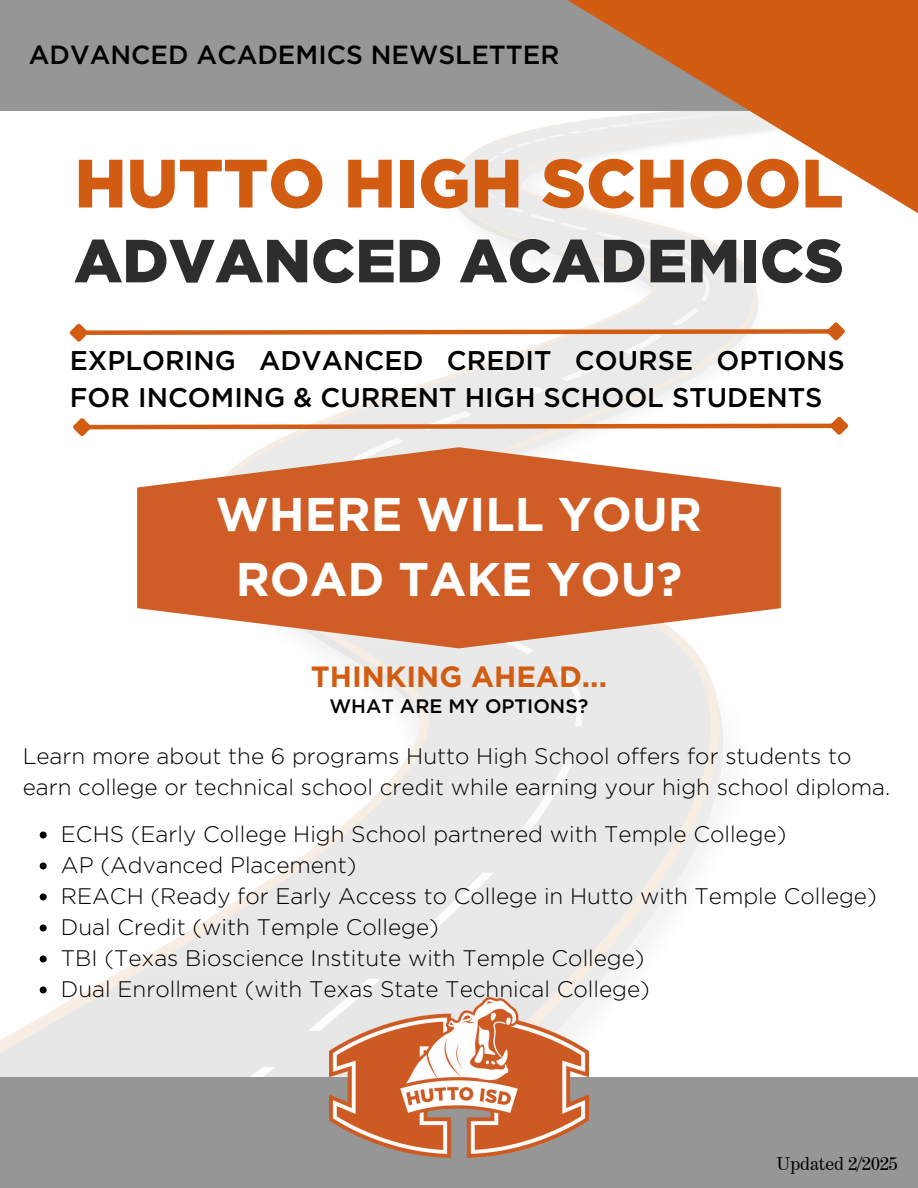
<style>
.page{position:relative;width:918px;height:1188px;background:#fff}
.page>*{position:absolute;margin:0;border:0;box-sizing:border-box;transform-origin:0 0}
.t1{font:900 68.25px "Gotham";color:#d25d12}
.t2{font:900 60.75px "Gotham";color:#2d2d2d}
.t3{font:700 47.25px/65.2px "Gotham";color:#fff;text-align:center}
.t4{font:700 29.25px "Gotham";color:#d25d12}
.t5{font:500 27px/37.2px "Gotham";color:#000}
.t6{font:500 26.25px "Gotham";color:#000}
.t7{font:300 22.5px/31px "Gotham";color:#000}
.t8{font:500 19.5px "Gotham";color:#000}
.t9{font:18px "Century Expanded BT";color:#000}
</style>
<div class="page">
<div style="left:0;top:1077px;width:918px;height:111px;background:#969696"></div>
<img style="left:0;top:124px;width:758px;height:953px">
<img style="left:330px;top:997px;width:259px;height:160px">
<div style="left:0;top:0;width:918px;height:111px;background:#969696"></div>
<svg style="left:559px;top:0;width:359px;height:214px"></svg>
<svg style="left:66px;top:318px;width:779px;height:28px"></svg>
<svg style="left:69px;top:413px;width:780px;height:27px"></svg>
<svg style="left:137px;top:447px;width:644px;height:201px;background:#d87c50"></svg>
<svg style="left:40px;top:831px;width:7px;height:7px"></svg>
<svg style="left:40px;top:862px;width:7px;height:7px"></svg>
<svg style="left:40px;top:893px;width:7px;height:7px"></svg>
<svg style="left:40px;top:924px;width:7px;height:7px"></svg>
<svg style="left:40px;top:955px;width:7px;height:7px"></svg>
<svg style="left:40px;top:986px;width:7px;height:7px"></svg>
<p class="t6" style="left:29px;top:39px;width:532px">ADVANCED ACADEMICS NEWSLETTER</p>
<h1 class="t1" style="left:75px;top:142px;width:770px">HUTTO HIGH SCHOOL</h1>
<h2 class="t2" style="left:74px;top:224px;width:771px">ADVANCED ACADEMICS</h2>
<h5 class="t5" style="left:70px;top:341px;width:777px">EXPLORING ADVANCED CREDIT COURSE OPTIONS<br>FOR INCOMING &amp; CURRENT HIGH SCHOOL STUDENTS</h5>
<p class="t3" style="left:216px;top:481px;width:488px">WHERE WILL YOUR<br>ROAD TAKE YOU?</p>
<p class="t4" style="left:311px;top:659px;width:298px">THINKING AHEAD...</p>
<h4 class="t8" style="left:330px;top:694px;width:260px">WHAT ARE MY OPTIONS?</h4>
<p class="t7" style="left:23px;top:741px;width:869px">Learn more about the 6 programs Hutto High School offers for students to earn college or technical school credit while earning your high school diploma.</p>
<h3 class="t7" style="left:61px;top:819px;width:727px">ECHS (Early College High School partnered with Temple College)</h3>
<h4 class="t7" style="left:61px;top:850px;width:297px">AP (Advanced Placement)</h4>
<p class="t7" style="left:61px;top:881px;width:817px">REACH (Ready for Early Access to College in Hutto with Temple College)</p>
<h6 class="t7" style="left:61px;top:912px;width:379px">Dual Credit (with Temple College)</h6>
<p class="t7" style="left:61px;top:943px;width:585px">TBI (Texas Bioscience Institute with Temple College)</p>
<p class="t7" style="left:61px;top:974px;width:591px">Dual Enrollment (with Texas State Technical College)</p>
<p class="t9" style="left:776px;top:1153px;width:123px">Updated 2/2025</p>
</div>
